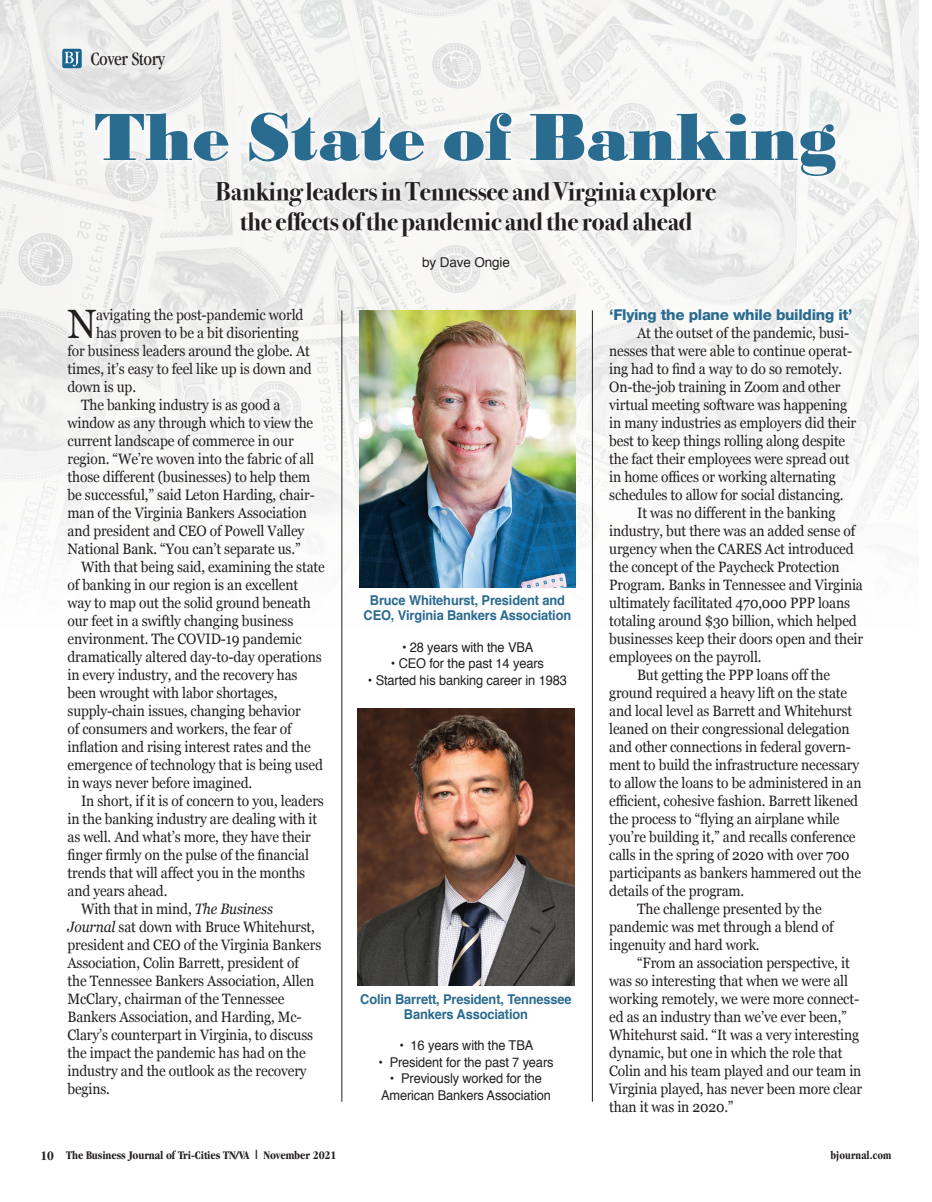
<style>
.page{position:relative;width:932px;height:1202px;background:#fff}
.page>*{position:absolute;margin:0;border:0;box-sizing:border-box;transform-origin:0 0}
.Sans_Header{font:69px "Bodoni D Blac";color:#2a6b90}
.Body_Copy{font:40.95px "Georgia";color:#231f20;scale:.92 1}
.Sans_Sub_Head{font:700 25.5px "Bodoni Svty Two ITCTT";letter-spacing:-.01em;color:#231f20}
.t1{font:condensed 19.5px "Garamond";letter-spacing:-.01em;color:#231f20}
.Body_Copy-2{font:15px/18px "Georgia";letter-spacing:-.01em;color:#231f20;scale:.92 1}
.Paragraph_Sub_Header{font:800 15px "Helvetica Neue";letter-spacing:-.02em;color:#2a6b90}
.Cutlines{font:13.5px "Helvetica";letter-spacing:-.01em;color:#231f20;scale:.95 1}
.Cutlines-2{font:700 13.5px/15px "Helvetica";letter-spacing:-.01em;color:#2a6b90;text-align:center;scale:.95 1}
.Bylines{font:13.5px "Helvetica";letter-spacing:-.01em;color:#231f20}
.t2{font:700 condensed 12px "Garamond";letter-spacing:-.01em;color:#231f20}
.t3{font:700 condensed 12px "Garamond";letter-spacing:.01em;color:#231f20;scale:.95 1}
.s1{font-style:italic}
.s2{font-size:13.5px}
.s3{font-size:13.2px}
</style>
<div class="page">
<img style="left:0;top:0;width:918px;height:548px">
<svg style="left:210px;top:183px;width:512px;height:59px;fill:#f5f5f4"></svg>
<div style="left:61px;top:302px;width:807px;height:816px;background:#fff"></div>
<svg style="left:89px;top:107px;width:753px;height:76px;fill:#f7f7f6"></svg>
<svg style="left:416px;top:252px;width:99px;height:24px;fill:#f5f5f4"></svg>
<svg style="left:62px;top:49px;width:20px;height:19px"></svg>
<svg style="left:64px;top:52px;width:15px;height:14px"></svg>
<img style="left:359px;top:310px;width:216px;height:277px">
<img style="left:358px;top:709px;width:216px;height:276px">
<hr style="left:592px;top:310px;width:1px;height:791px;background:#231f20">
<hr style="left:341px;top:310px;width:1px;height:791px;background:#231f20">
<p class="t1" style="left:91px;top:48px;width:75px">Cover Story</p>
<p class="Sans_Header" style="left:94px;top:97px;width:745px">The State of Banking</p>
<p class="Sans_Sub_Head" style="left:215px;top:171px;width:502px">Banking leaders in Tennessee and Virginia explore</p>
<p class="Sans_Sub_Head" style="left:240px;top:201px;width:454px">the effects of the pandemic and the road ahead</p>
<p class="Body_Copy" style="left:68px;top:293px;width:33px">N</p>
<p class="Body_Copy-2" style="left:96px;top:305px;width:227px">avigating the post-pandemic world</p>
<p class="Body_Copy-2" style="left:96px;top:323px;width:222px">has proven to be a bit disorienting</p>
<p class="Body_Copy-2" style="left:68px;top:341px;width:265px">for business leaders around the globe. At</p>
<p class="Body_Copy-2" style="left:68px;top:359px;width:267px">times, it’s easy to feel like up is down and</p>
<p class="Body_Copy-2" style="left:68px;top:377px;width:76px">down is up.</p>
<p class="Body_Copy-2" style="left:68px;top:395px;width:270px;text-indent:13px">The banking industry is as good a window as any through which to view the current landscape of commerce in our region. “We’re woven into the fabric of all those different (businesses) to help them be successful,” said Leton Harding, chair&shy;man of the Virginia Bankers Association and president and CEO of Powell Valley National Bank. “You can’t separate us.”</p>
<p class="Body_Copy-2" style="left:68px;top:557px;width:281px;text-indent:13px">With that being said, examining the state of banking in our region is an excellent way to map out the solid ground beneath our feet in a swiftly changing business environment. The COVID-19 pandemic dramatically altered day-to-day operations in every industry, and the recovery has been wrought with labor shortages, supply-chain issues, changing behavior<br>of consumers and workers, the fear of inflation and rising interest rates and the emergence of technology that is being used in ways never before imagined.</p>
<p class="Body_Copy-2" style="left:68px;top:791px;width:280px;text-indent:13px">In short, if it is of concern to you, leaders in the banking industry are dealing with it as well. And what’s more, they have their finger firmly on the pulse of the financial trends that will affect you in the months and years ahead.</p>
<p class="Body_Copy-2" style="left:68px;top:899px;width:277px;text-indent:13px">With that in mind, <span class="s1">The Business Journal</span> sat down with Bruce Whitehurst, president and CEO of the Virginia Bankers Association, Colin Barrett, president of the Tennessee Bankers Association, Allen McClary, chairman of the Tennessee Bankers Association, and Harding, Mc-Clary’s counterpart in Virginia, to discuss the impact the pandemic has had on the industry and the outlook as the recovery begins.</p>
<p class="Bylines" style="left:422px;top:252px;width:89px">by Dave Ongie</p>
<p class="Cutlines-2" style="left:363px;top:593px;width:220px">Bruce Whitehurst, President and<br>CEO, Virginia Bankers Association</p>
<p class="Cutlines" style="left:402px;top:636px;width:140px">• 28 years with the VBA</p>
<p class="Cutlines" style="left:391px;top:653px;width:163px">• CEO for the past 14 years</p>
<p class="Cutlines" style="left:368px;top:669px;width:211px">• Started his banking career in 1983</p>
<p class="Cutlines-2" style="left:360px;top:991px;width:224px">Colin Barrett, President, Tennessee<br>Bankers Association</p>
<p class="Cutlines" style="left:399px;top:1035px;width:142px">• 16 years with the TBA</p>
<p class="Cutlines" style="left:378px;top:1051px;width:186px">• President for the past 7 years</p>
<p class="Cutlines" style="left:390px;top:1068px;width:162px">• Previously worked for the</p>
<p class="Cutlines" style="left:381px;top:1084px;width:180px">American Bankers Association</p>
<p class="Paragraph_Sub_Header" style="left:609px;top:305px;width:245px">‘Flying the plane while building it’</p>
<p class="Body_Copy-2" style="left:609px;top:323px;width:270px;text-indent:28px">At the outset of the pandemic, busi&shy;nesses that were able to continue operat&shy;ing had to find a way to do so remotely.<br>On-the-job training in Zoom and other virtual meeting software was happening in many industries as employers did their best to keep things rolling along despite the fact their employees were spread out in home offices or working alternating schedules to allow for social distancing.</p>
<p class="Body_Copy-2" style="left:609px;top:503px;width:277px;text-indent:28px">It was no different in the banking industry, but there was an added sense of urgency when the CARES Act introduced the concept of the Paycheck Protection Program. Banks in Tennessee and Virginia ultimately facilitated 470,000 PPP loans totaling around $30 billion, which helped businesses keep their doors open and their employees on the payroll.</p>
<p class="Body_Copy-2" style="left:609px;top:665px;width:276px;text-indent:28px">But getting the PPP loans off the ground required a heavy lift on the state and local level as Barrett and Whitehurst leaned on their congressional delegation and other connections in federal govern&shy;ment to build the infrastructure necessary to allow the loans to be administered in an efficient, cohesive fashion. Barrett likened the process to “flying an airplane while you’re building it,” and recalls conference calls in the spring of 2020 with over 700 participants as bankers hammered out the details of the program.</p>
<p class="Body_Copy-2" style="left:609px;top:899px;width:245px;text-indent:28px">The challenge presented by the pandemic was met through a blend of ingenuity and hard work.</p>
<p class="Body_Copy-2" style="left:609px;top:953px;width:276px;text-indent:28px">“From an association perspective, it was so interesting that when we were all working remotely, we were more connect&shy;ed as an industry than we’ve ever been,” Whitehurst said. “It was a very interesting dynamic, but one in which the role that Colin and his team played and our team in Virginia played, has never been more clear than it was in 2020.”</p>
<p class="t2" style="left:40px;top:1148px;width:297px"><span class="s2">10</span> The Business Journal of Tri-Cities TN/VA <span class="s3">|</span> November 2021</p>
<p class="t3" style="left:830px;top:1148px;width:66px">bjournal.com</p>
</div>
